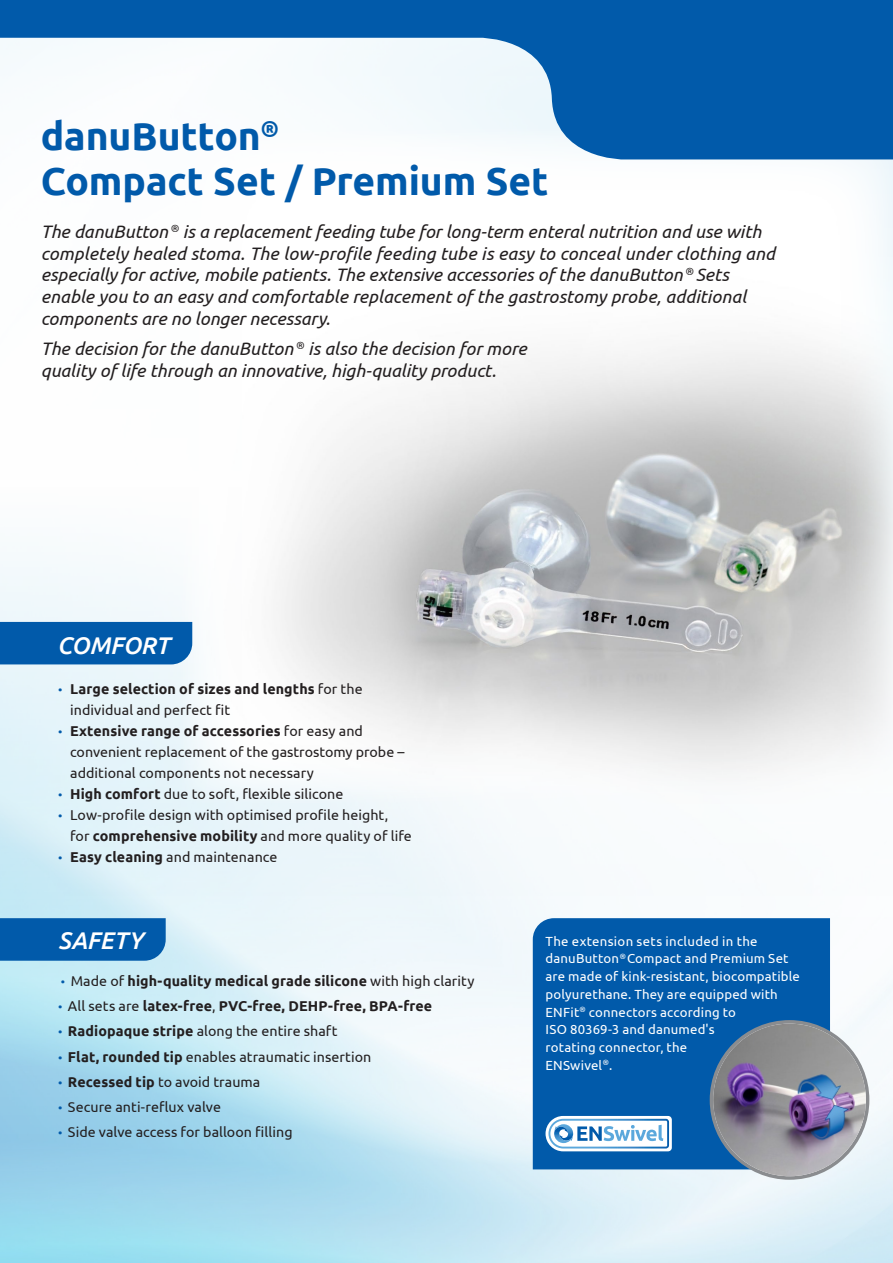
<style>
.page{position:relative;width:893px;height:1263px;background:#fff}
.page>*{position:absolute;margin:0;border:0;box-sizing:border-box;transform-origin:0 0}
.Fließtext{font:700 39px/45px "Ubuntu";letter-spacing:-.005em;color:#015aaa}
.Fließtext-2{font:italic 500 24.15px "Ubuntu";letter-spacing:-.005em;color:#fff}
.Fließtext-3{font:italic 18px/21.8px "Ubuntu";color:#231f20}
.Produktbeschreibung{font:italic 18px/21.8px "Ubuntu";color:#231f20}
.Aufzählung{font:14.25px/21px "Ubuntu";letter-spacing:.005em;color:#231f20}
.Aufzählung-2{font:700 14.25px/21px "Ubuntu";letter-spacing:.005em;color:#231f20}
.Kasten-Text{font:13.2px/17.7px "Ubuntu";letter-spacing:.015em;color:#fff}
.s1{font-weight:400;font-size:12px;color:#015aaa}
.s2{font-weight:400}
.s3{font-size:12px;color:#015aaa}
.s4{font-weight:700}
</style>
<div class="page">
<img style="left:180px;top:159px;width:713px;height:645px">
<div style="left:0;top:918px;width:166px;height:43px;background:#015aaa"></div>
<div style="left:0;top:622px;width:192px;height:42px;background:#015aaa"></div>
<div style="left:533px;top:918px;width:297px;height:251px;background:#015aaa"></div>
<img style="left:713px;top:1023px;width:153px;height:153px">
<svg style="left:545px;top:1116px;width:127px;height:35px"></svg>
<svg style="left:0;top:0;width:893px;height:159px;fill:#015aaa"></svg>
<p class="Fließtext" style="left:41px;top:113px;width:509px">danuButton<sup>®<br></sup>Compact Set / Premium Set</p>
<p class="Fließtext-3" style="left:41px;top:220px;width:736px">The danuButton <sup>®</sup> is a replacement feeding tube for long-term enteral nutrition and use with completely healed stoma. The low-profile feeding tube is easy to conceal under clothing and especially for active, mobile patients. The extensive accessories of the danuButton <sup>®</sup> Sets enable you to an easy and comfortable replacement of the gastrostomy probe, additional components are no longer necessary.</p>
<p class="Produktbeschreibung" style="left:41px;top:337px;width:488px">The decision for the danuButton <sup>®</sup> is also the decision for more quality of life through an innovative, high-quality product.</p>
<p class="Fließtext-2" style="left:57px;top:630px;width:114px">COMFORT</p>
<p class="Aufzählung-2" style="left:70px;top:678px;width:294px;text-indent:-12px"><span class="s1">•</span> Large selection of sizes and lengths <span class="s2">for the individual and perfect fit</span></p>
<p class="Aufzählung" style="left:70px;top:719px;width:336px;text-indent:-12px"><span class="s3">•</span> <span class="s4">Extensive range of accessories</span> for easy and convenient replacement of the gastrostomy probe – additional components not necessary</p>
<p class="Aufzählung" style="left:58px;top:782px;width:287px"><span class="s3">•</span> <span class="s4">High comfort</span> due to soft, flexible silicone</p>
<p class="Aufzählung" style="left:70px;top:803px;width:343px;text-indent:-12px"><span class="s3">•</span> Low-profile design with optimised profile height,<br>for <span class="s4">comprehensive mobility</span> and more quality of life</p>
<p class="Aufzählung" style="left:58px;top:845px;width:221px"><span class="s3">•</span> <span class="s4">Easy cleaning</span> and maintenance</p>
<p class="Fließtext-2" style="left:58px;top:926px;width:86px">SAFETY</p>
<p class="Aufzählung-2" style="left:61px;top:970px;width:415px"><span class="s1">•</span> <span class="s2">Made of</span> high-quality medical grade silicone <span class="s2">with high clarity</span></p>
<p class="Aufzählung-2" style="left:58px;top:995px;width:376px"><span class="s1">•</span> <span class="s2">All sets are</span> latex-free<span class="s2">,</span> PVC-free, DEHP-free, BPA-free</p>
<p class="Aufzählung" style="left:58px;top:1020px;width:281px"><span class="s3">•</span> <span class="s4">Radiopaque stripe</span> along the entire shaft</p>
<p class="Aufzählung" style="left:58px;top:1046px;width:315px"><span class="s3">•</span> <span class="s4">Flat, rounded tip</span> enables atraumatic insertion</p>
<p class="Aufzählung" style="left:58px;top:1071px;width:204px"><span class="s3">•</span> <span class="s4">Recessed tip</span> to avoid trauma</p>
<p class="Aufzählung" style="left:58px;top:1096px;width:164px"><span class="s3">•</span> Secure anti-reflux valve</p>
<p class="Aufzählung" style="left:58px;top:1121px;width:236px"><span class="s3">•</span> Side valve access for balloon filling</p>
<p class="Kasten-Text" style="left:545px;top:932px;width:256px">The extension sets included in the danuButton<sup>®</sup> Compact and Premium Set are made of kink-resistant, biocompatible polyurethane. They are equipped with<br>ENFit<sup>®</sup> connectors according to<br>ISO 80369-3 and danumed's<br>rotating connector, the<br>ENSwivel<sup>®</sup>.</p>
</div>
